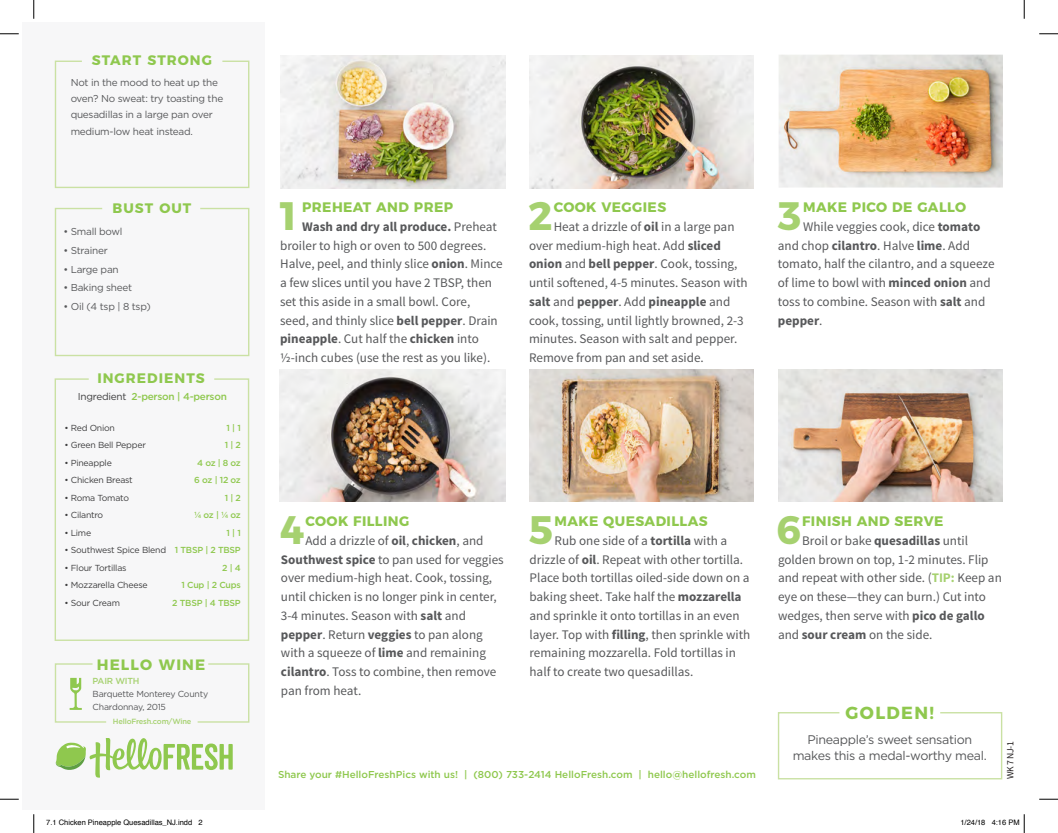
<style>
.page{position:relative;width:1058px;height:833px;background:#fff}
.page>*{position:absolute;margin:0;border:0;box-sizing:border-box;transform-origin:0 0}
.t1{font:700 39.62px "Montserrat";color:#a6d170}
.t2{font:700 17.5px "Montserrat";letter-spacing:.075em;color:#8fc84e}
.t3{font:700 15px "Montserrat";letter-spacing:.075em;color:#8fc84e}
.t4{font:700 13.75px "Montserrat";letter-spacing:.03em;color:#8fc84e}
.t5{font:700 13.75px "Montserrat";letter-spacing:.075em;color:#8fc84e}
.t6{font:13.12px/18.8px "Source Sans Pro";color:#57585a}
.t7{font:12.5px/16.8px "Gotham";letter-spacing:-.025em;color:#57585a;text-align:center}
.t8{font:10px/16.2px "Gotham";letter-spacing:-.025em;color:#57585a}
.t9{font:500 10px "Gotham";color:#8fc84e}
.t10{font:500 10px "Gotham";letter-spacing:-.025em;color:#8fc84e}
.t11{font:9.62px "Source Sans Pro";color:#231f20}
.t12{font:8.75px "Gotham";letter-spacing:-.025em;color:#3e3e3f}
.t13{font:500 8.75px/17.5px "Gotham";letter-spacing:-.025em;color:#8fc84e;text-align:right}
.t14{font:8.75px/12.5px "Gotham";letter-spacing:-.025em;color:#57585a}
.t15{font:500 8.75px "Gotham";letter-spacing:-.025em;color:#a6d170}
.t16{font:7.5px "Helvetica";color:#000}
.t17{font:500 7.5px "Gotham";letter-spacing:-.025em;color:#a6d170}
.s1{font-weight:400;color:#3e3e3f}
.s2{font-weight:700}
.s3{font-weight:700;color:#a6d170}
</style>
<div class="page">
<div style="left:23px;top:23px;width:242px;height:787px;background:#f7f7f8"></div>
<img style="left:281px;top:55px;width:224px;height:133px">
<img style="left:529px;top:55px;width:225px;height:133px">
<img style="left:529px;top:369px;width:224px;height:133px">
<img style="left:280px;top:369px;width:225px;height:133px">
<img style="left:779px;top:55px;width:223px;height:132px">
<img style="left:778px;top:369px;width:224px;height:133px">
<svg style="left:54px;top:207px;width:196px;height:150px"></svg>
<svg style="left:54px;top:378px;width:196px;height:263px"></svg>
<svg style="left:54px;top:60px;width:196px;height:128px"></svg>
<svg style="left:54px;top:663px;width:53px;height:60px"></svg>
<svg style="left:197px;top:663px;width:53px;height:60px"></svg>
<svg style="left:56px;top:738px;width:177px;height:39px"></svg>
<svg style="left:777px;top:712px;width:226px;height:68px"></svg>
<svg style="left:0;top:33px;width:19px;height:2px"></svg>
<svg style="left:1039px;top:33px;width:19px;height:2px"></svg>
<svg style="left:0;top:798px;width:19px;height:2px"></svg>
<svg style="left:1039px;top:798px;width:19px;height:2px"></svg>
<svg style="left:33px;top:0;width:2px;height:19px"></svg>
<svg style="left:33px;top:814px;width:2px;height:19px"></svg>
<svg style="left:1023px;top:0;width:2px;height:19px"></svg>
<svg style="left:1023px;top:814px;width:2px;height:19px"></svg>
<p class="t5" style="left:92px;top:49px;width:122px">START STRONG</p>
<p class="t8" style="left:71px;top:74px;width:154px">Not in the mood to heat up the oven? No sweat: try toasting the quesadillas in a large pan over medium-low heat instead.</p>
<p class="t4" style="left:112px;top:196px;width:80px">BUST OUT</p>
<p class="t8" style="left:63px;top:223px;width:61px">• Small bowl</p>
<p class="t8" style="left:63px;top:242px;width:46px">• Strainer</p>
<p class="t8" style="left:63px;top:261px;width:57px">• Large pan</p>
<p class="t8" style="left:63px;top:279px;width:70px">• Baking sheet</p>
<p class="t8" style="left:63px;top:298px;width:89px">• Oil (4 tsp | 8 tsp)</p>
<p class="t5" style="left:97px;top:366px;width:109px">INGREDIENTS</p>
<p class="t10" style="left:78px;top:390px;width:151px"><span class="s1">Ingredient</span> 2-person | 4-person</p>
<p class="t13" style="left:172px;top:419px;width:70px">1 | 1<br>1 | 2<br>4 oz | 8 oz<br>6 oz | 12 oz<br>1 | 2<br>¼ oz | ¼ oz<br>1 | 1<br>1 TBSP | 2 TBSP<br>2 | 4<br>1 Cup | 2 Cups<br>2 TBSP | 4 TBSP</p>
<p class="t12" style="left:64px;top:422px;width:52px">• Red Onion</p>
<p class="t12" style="left:64px;top:439px;width:83px">• Green Bell Pepper</p>
<p class="t12" style="left:64px;top:457px;width:49px">• Pineapple</p>
<p class="t12" style="left:64px;top:474px;width:70px">• Chicken Breast</p>
<p class="t12" style="left:64px;top:492px;width:66px">• Roma Tomato</p>
<p class="t12" style="left:64px;top:509px;width:40px">• Cilantro</p>
<p class="t12" style="left:64px;top:527px;width:28px">• Lime</p>
<p class="t12" style="left:64px;top:544px;width:103px">• Southwest Spice Blend</p>
<p class="t12" style="left:64px;top:562px;width:64px">• Flour Tortillas</p>
<p class="t12" style="left:64px;top:579px;width:85px">• Mozzarella Cheese</p>
<p class="t12" style="left:64px;top:597px;width:57px">• Sour Cream</p>
<p class="t3" style="left:97px;top:652px;width:110px">HELLO WINE</p>
<p class="t15" style="left:93px;top:675px;width:48px">PAIR WITH</p>
<p class="t17" style="left:113px;top:716px;width:80px">HelloFresh.com/Wine</p>
<p class="t14" style="left:93px;top:687px;width:117px">Barquette Monterey County<br>Chardonnay, 2015</p>
<h1 class="t1" style="left:276px;top:183px;width:26px">1</h1>
<p class="t4" style="left:302px;top:196px;width:152px">PREHEAT AND PREP</p>
<p class="t6" style="left:280px;top:217px;width:224px;text-indent:22px"><span class="s2">Wash and dry all produce.</span> Preheat broiler to high or oven to 500 degrees.<br>Halve, peel, and thinly slice <span class="s2">onion</span>. Mince a few slices until you have 2 TBSP, then set this aside in a small bowl. Core,<br>seed, and thinly slice <span class="s2">bell pepper</span>. Drain <span class="s2">pineapple</span>. Cut half the <span class="s2">chicken</span> into ½-inch cubes (use the rest as you like).</p>
<h1 class="t1" style="left:528px;top:183px;width:26px">2</h1>
<p class="t4" style="left:553px;top:196px;width:114px">COOK VEGGIES</p>
<p class="t6" style="left:529px;top:217px;width:220px;text-indent:25px">Heat a drizzle of <span class="s2">oil</span> in a large pan over medium-high heat. Add <span class="s2">sliced onion</span> and <span class="s2">bell pepper</span>. Cook, tossing, until softened, 4-5 minutes. Season with <span class="s2">salt</span> and <span class="s2">pepper</span>. Add <span class="s2">pineapple</span> and cook, tossing, until lightly browned, 2-3 minutes. Season with salt and pepper.<br>Remove from pan and set aside.</p>
<h1 class="t1" style="left:777px;top:183px;width:24px">3</h1>
<p class="t4" style="left:803px;top:196px;width:165px">MAKE PICO DE GALLO</p>
<p class="t6" style="left:778px;top:217px;width:218px;text-indent:25px">While veggies cook, dice <span class="s2">tomato </span>and chop <span class="s2">cilantro</span>. Halve <span class="s2">lime</span>. Add tomato, half the cilantro, and a squeeze of lime to bowl with <span class="s2">minced onion</span> and toss to combine. Season with <span class="s2">salt</span> and <span class="s2">pepper</span>.</p>
<h1 class="t1" style="left:280px;top:497px;width:26px">4</h1>
<p class="t4" style="left:305px;top:509px;width:105px">COOK FILLING</p>
<p class="t6" style="left:281px;top:531px;width:224px;text-indent:25px">Add a drizzle of <span class="s2">oil</span>, <span class="s2">chicken</span>, and <span class="s2">Southwest spice</span> to pan used for veggies over medium-high heat. Cook, tossing, until chicken is no longer pink in center, 3-4 minutes. Season with <span class="s2">salt</span> and <span class="s2">pepper</span>. Return <span class="s2">veggies</span> to pan along with a squeeze of <span class="s2">lime</span> and remaining <span class="s2">cilantro</span>. Toss to combine, then remove pan from heat.</p>
<h1 class="t1" style="left:529px;top:497px;width:26px">5</h1>
<p class="t4" style="left:554px;top:509px;width:155px">MAKE QUESADILLAS</p>
<p class="t6" style="left:529px;top:531px;width:222px;text-indent:25px">Rub one side of a <span class="s2">tortilla</span> with a drizzle of <span class="s2">oil</span>. Repeat with other tortilla.<br>Place both tortillas oiled-side down on a baking sheet. Take half the <span class="s2">mozzarella </span>and sprinkle it onto tortillas in an even layer. Top with <span class="s2">filling</span>, then sprinkle with remaining mozzarella. Fold tortillas in half to create two quesadillas.</p>
<h1 class="t1" style="left:776px;top:497px;width:26px">6</h1>
<p class="t4" style="left:802px;top:509px;width:143px">FINISH AND SERVE</p>
<p class="t6" style="left:778px;top:531px;width:225px;text-indent:24px">Broil or bake <span class="s2">quesadillas</span> until golden brown on top, 1-2 minutes. Flip and repeat with other side. (<span class="s3">TIP:</span> Keep an eye on these—they can burn.) Cut into wedges, then serve with <span class="s2">pico de gallo </span>and <span class="s2">sour cream</span> on the side.</p>
<h2 class="t2" style="left:845px;top:698px;width:90px">GOLDEN!</h2>
<p class="t9" style="left:278px;top:767px;width:479px">Share your #HelloFreshPics with us! | (800) 733-2414 HelloFresh.com | hello@hellofresh.com</p>
<p class="t7" style="left:792px;top:730px;width:196px">Pineapple’s sweet sensation makes this a medal-worthy meal.</p>
<p class="t11" style="left:1004px;top:779px;width:40px;rotate:-90deg">WK 7 NJ-1</p>
<p class="t16" style="left:46px;top:817px;width:158px">7.1 Chicken Pineapple Quesadillas_NJ.indd 2</p>
<p class="t16" style="left:960px;top:817px;width:61px">1/24/18 4:16 PM</p>
</div>
